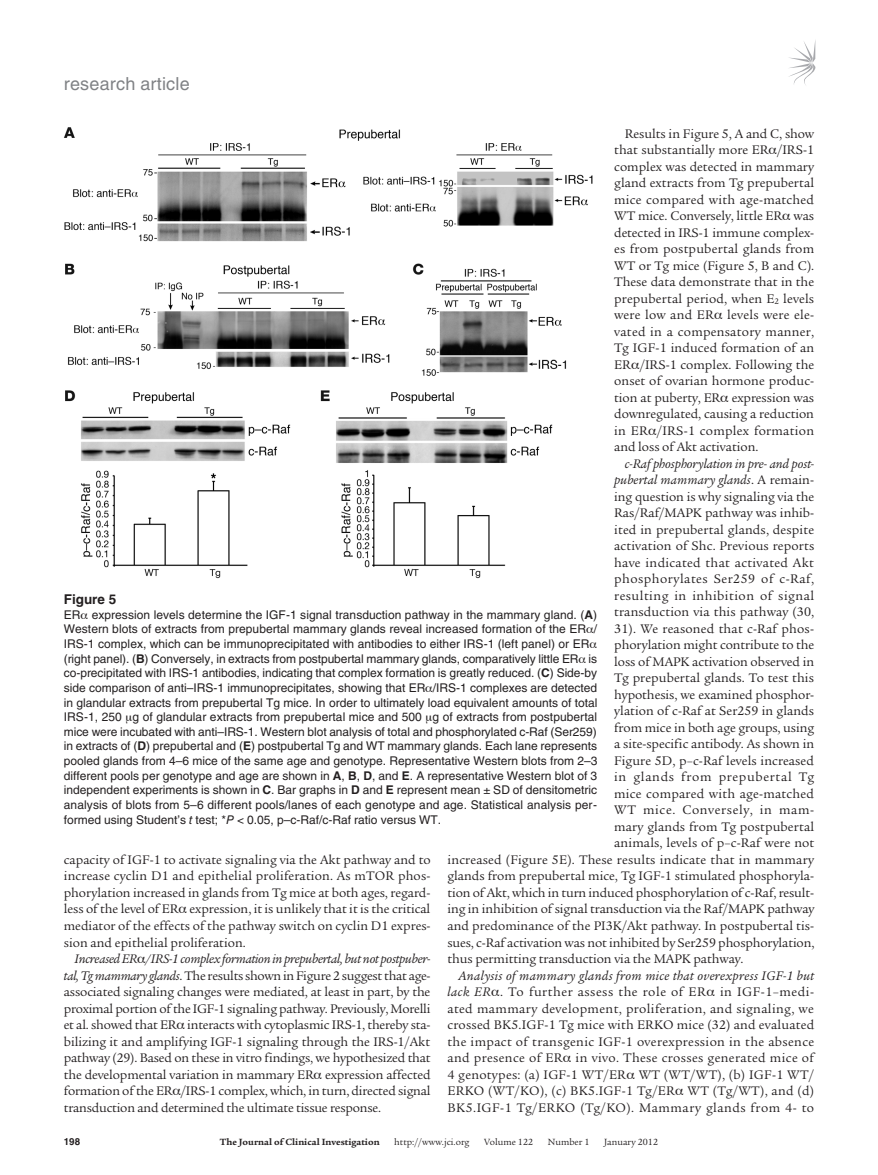
<style>
.page{position:relative;width:878px;height:1175px;background:#fff}
.page>*{position:absolute;margin:0;border:0;box-sizing:border-box;transform-origin:0 0}
.t1{font:18px "Helvetica LT Std";letter-spacing:.01em;color:#808285}
.t2{font:13.5px/16.5px "Legacy Serif Std";color:#231f20;text-align:justify}
.t3{font:italic 13.5px "Legacy Serif Std";letter-spacing:-.005em;color:#231f20}
.t4{font:13.5px "Legacy Serif Std";letter-spacing:.035em;color:#231f20}
.t5{font:13.5px "Legacy Serif Std";letter-spacing:.02em;color:#231f20}
.t6{font:13.5px "Legacy Serif Std";letter-spacing:.05em;color:#231f20}
.t7{font:13.5px "Legacy Serif Std";letter-spacing:.045em;color:#231f20}
.t8{font:700 13.5px "Helvetica LT Std";color:#231f20}
.t9{font:12px/14.7px "Helvetica LT Std";color:#231f20}
.t10{font:9.75px "Legacy Serif Std";color:#231f20}
.t11{font:700 9.75px "Legacy Serif Std";color:#231f20}
.t12{font:700 9.75px "Helvetica LT Std";color:#231f20}
.s1{font-style:normal}
.s2{font-style:italic}
.s3{font-weight:700}
</style>
<div class="page">
<svg style="left:789px;top:42px;width:26px;height:43px"></svg>
<img style="left:64px;top:127px;width:529px;height:452px">
<h1 class="t1" style="left:64px;top:73px;width:127px">research article</h1>
<p class="t2" style="left:614px;top:125px;width:201px;text-indent:11px">Results in Figure 5, A and C, show that substantially more ER /IRS-1 complex was detected in mammary gland extracts from Tg prepubertal mice compared with age-matched WT mice. Conversely, little ER was detected in IRS-1 immune complex&shy;es from postpubertal glands from WT or Tg mice (Figure 5, B and C).<br>These data demonstrate that in the prepubertal period, when E<sub>2</sub> levels were low and ER levels were ele&shy;vated in a compensatory manner, Tg IGF-1 induced formation of an ER /IRS-1 complex. Following the onset of ovarian hormone produc&shy;tion at puberty, ER expression was downregulated, causing a reduction in ER /IRS-1 complex formation and loss of Akt activation.</p>
<p class="t3" style="left:625px;top:456px;width:191px">c-Raf phosphorylation in pre- and post-</p>
<p class="t3" style="left:614px;top:472px;width:201px">pubertal mammary glands<span class="s1">. A remain-</span></p>
<p class="t2" style="left:614px;top:488px;width:201px">ing question is why signaling via the</p>
<p class="t2" style="left:614px;top:505px;width:201px">Ras/Raf/MAPK pathway was inhib-</p>
<p class="t2" style="left:614px;top:521px;width:201px">ited in prepubertal glands, despite</p>
<p class="t2" style="left:614px;top:538px;width:201px">activation of Shc. Previous reports</p>
<p class="t5" style="left:614px;top:555px;width:201px">have indicated that activated Akt</p>
<p class="t4" style="left:614px;top:571px;width:201px">phosphorylates Ser259 of c-Raf,</p>
<p class="t4" style="left:614px;top:588px;width:201px">resulting in inhibition of signal</p>
<p class="t2" style="left:614px;top:604px;width:201px">transduction via this pathway (30,</p>
<p class="t2" style="left:614px;top:620px;width:201px">31). We reasoned that c-Raf phos-</p>
<p class="t2" style="left:614px;top:637px;width:201px">phorylation might contribute to the</p>
<p class="t2" style="left:614px;top:653px;width:201px">loss of MAPK activation observed in</p>
<p class="t2" style="left:614px;top:670px;width:201px">Tg prepubertal glands. To test this</p>
<p class="t2" style="left:614px;top:686px;width:201px">hypothesis, we examined phosphor-</p>
<p class="t2" style="left:614px;top:703px;width:201px">ylation of c-Raf at Ser259 in glands</p>
<p class="t2" style="left:614px;top:719px;width:201px">from mice in both age groups, using</p>
<p class="t2" style="left:614px;top:736px;width:201px">a site-specific antibody. As shown in</p>
<p class="t2" style="left:614px;top:752px;width:201px">Figure 5D, p–c-Raf levels increased</p>
<p class="t6" style="left:614px;top:769px;width:201px">in glands from prepubertal Tg</p>
<p class="t2" style="left:614px;top:785px;width:201px">mice compared with age-matched</p>
<p class="t7" style="left:614px;top:802px;width:201px">WT mice. Conversely, in mam-</p>
<p class="t2" style="left:614px;top:818px;width:201px">mary glands from Tg postpubertal</p>
<p class="t2" style="left:614px;top:835px;width:201px">animals, levels of p–c-Raf were not</p>
<p class="t2" style="left:447px;top:851px;width:368px">increased (Figure 5E). These results indicate that in mammary</p>
<p class="t2" style="left:447px;top:868px;width:368px">glands from prepubertal mice, Tg IGF-1 stimulated phosphoryla-</p>
<p class="t2" style="left:447px;top:884px;width:368px">tion of Akt, which in turn induced phosphorylation of c-Raf, result-</p>
<p class="t2" style="left:447px;top:901px;width:368px">ing in inhibition of signal transduction via the Raf/MAPK pathway</p>
<p class="t2" style="left:447px;top:917px;width:368px">and predominance of the PI3K/Akt pathway. In postpubertal tis-</p>
<p class="t2" style="left:447px;top:934px;width:368px">sues, c-Raf activation was not inhibited by Ser259 phosphorylation,</p>
<p class="t2" style="left:447px;top:950px;width:297px">thus permitting transduction via the MAPK pathway.</p>
<p class="t2" style="left:447px;top:967px;width:368px;text-indent:11px"><span class="s2">Analysis of mammary glands from mice that overexpress IGF-1 but lack ER</span> . To further assess the role of ER in IGF-1–medi&shy;ated mammary development, proliferation, and signaling, we crossed BK5.IGF-1 Tg mice with ERKO mice (32) and evaluated the impact of transgenic IGF-1 overexpression in the absence and presence of ER in vivo. These crosses generated mice of 4 genotypes: (a) IGF-1 WT/ER WT (WT/WT), (b) IGF-1 WT/ ERKO (WT/KO), (c) BK5.IGF-1 Tg/ER WT (Tg/WT), and (d)<br>BK5.IGF-1 Tg/ERKO (Tg/KO). Mammary glands from 4- to</p>
<p class="t8" style="left:64px;top:591px;width:54px">Figure 5</p>
<p class="t9" style="left:64px;top:607px;width:535px">ER expression levels determine the IGF-1 signal transduction pathway in the mammary gland. (<span class="s3">A</span>)<br>Western blots of extracts from prepubertal mammary glands reveal increased formation of the ER / IRS-1 complex, which can be immunoprecipitated with antibodies to either IRS-1 (left panel) or ER (right panel). (<span class="s3">B</span>) Conversely, in extracts from postpubertal mammary glands, comparatively little ER is co-precipitated with IRS-1 antibodies, indicating that complex formation is greatly reduced. (<span class="s3">C</span>) Side-by side comparison of anti–IRS-1 immunoprecipitates, showing that ER /IRS-1 complexes are detected in glandular extracts from prepubertal Tg mice. In order to ultimately load equivalent amounts of total IRS-1, 250 g of glandular extracts from prepubertal mice and 500 g of extracts from postpubertal mice were incubated with anti–IRS-1. Western blot analysis of total and phosphorylated c-Raf (Ser259) in extracts of (<span class="s3">D</span>) prepubertal and (<span class="s3">E</span>) postpubertal Tg and WT mammary glands. Each lane represents pooled glands from 4–6 mice of the same age and genotype. Representative Western blots from 2–3 different pools per genotype and age are shown in <span class="s3">A</span>, <span class="s3">B</span>, <span class="s3">D</span>, and <span class="s3">E</span>. A representative Western blot of 3 independent experiments is shown in <span class="s3">C</span>. Bar graphs in <span class="s3">D</span> and <span class="s3">E</span> represent mean ± SD of densitometric analysis of blots from 5–6 different pools/lanes of each genotype and age. Statistical analysis per&shy;formed using Student’s <span class="s2">t</span> test; *<span class="s2">P</span> &lt; 0.05, p–c-Raf/c-Raf ratio versus WT.</p>
<p class="t2" style="left:64px;top:851px;width:368px">capacity of IGF-1 to activate signaling via the Akt pathway and to increase cyclin D1 and epithelial proliferation. As mTOR phos&shy;phorylation increased in glands from Tg mice at both ages, regard&shy;less of the level of ER expression, it is unlikely that it is the critical mediator of the effects of the pathway switch on cyclin D1 expres&shy;sion and epithelial proliferation.</p>
<p class="t2" style="left:64px;top:950px;width:368px;text-indent:11px"><span class="s2">Increased ER /IRS-1 complex formation in prepubertal, but not postpuber&shy;tal, Tg mammary glands</span>. The results shown in Figure 2 suggest that age&shy;associated signaling changes were mediated, at least in part, by the proximal portion of the IGF-1 signaling pathway. Previously, Morelli et al. showed that ER interacts with cytoplasmic IRS-1, thereby sta&shy;bilizing it and amplifying IGF-1 signaling through the IRS-1/Akt pathway (29). Based on these in vitro findings, we hypothesized that the developmental variation in mammary ER expression affected formation of the ER /IRS-1 complex, which, in turn, directed signal transduction and determined the ultimate tissue response.</p>
<p class="t12" style="left:64px;top:1135px;width:18px">198</p>
<p class="t11" style="left:220px;top:1135px;width:161px">The Journal of Clinical Investigation</p>
<p class="t10" style="left:394px;top:1136px;width:77px">http://www.jci.org</p>
<p class="t10" style="left:484px;top:1136px;width:50px">Volume 122</p>
<p class="t10" style="left:548px;top:1136px;width:43px">Number 1</p>
<p class="t10" style="left:604px;top:1136px;width:55px">January 2012</p>
</div>
